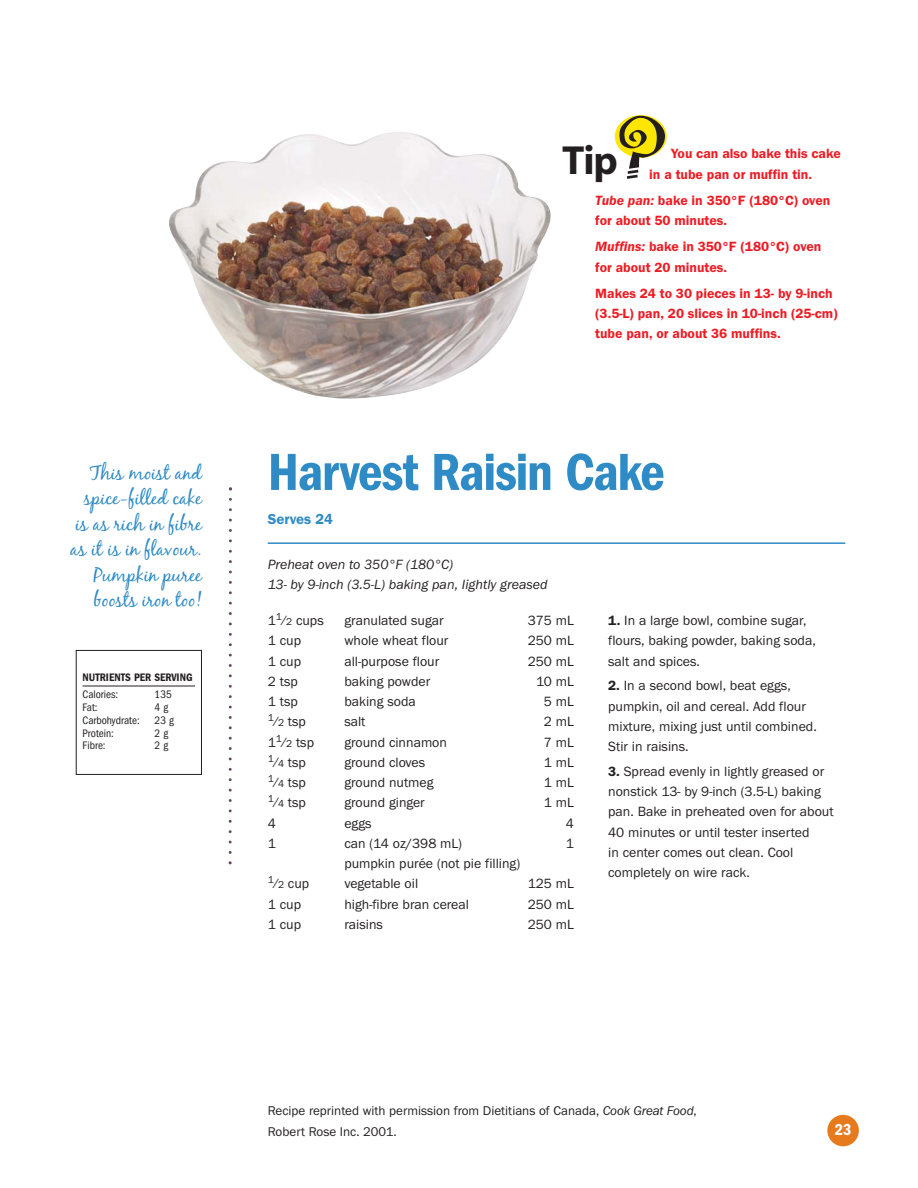
<style>
.page{position:relative;width:918px;height:1188px;background:#fff}
.page>*{position:absolute;margin:0;border:0;box-sizing:border-box;transform-origin:0 0}
.t1{font:600 condensed 54px "Franklin Gothic";letter-spacing:-.025em;color:#2f8bc5}
.t2{font:700 40.8px "Myriad";color:#231f20}
.t3{font:19.5px/25.5px "Black Jack";letter-spacing:-.005em;color:#2f8bc5;text-align:right}
.t4{font:600 condensed 16.5px "Franklin Gothic";color:#fff}
.t5{font:600 15px "Franklin Got ITC";color:#2f8bc5}
.t6{font:13.8px/20.2px "Franklin Got ITC";color:#231f20}
.t7{font:600 13.8px/20.2px "Franklin Got ITC";color:#ed1c24}
.t8{font:italic 13.8px/20.2px "Franklin Got ITC";color:#231f20}
.t9{font:13.2px/20.2px "Franklin Got ITC";color:#231f20}
.t10{font:condensed 11.25px "Franklin Gothic";color:#231f20}
.t11{font:600 condensed 11.25px "Franklin Gothic";color:#231f20}
.s1{font-style:italic}
.s2{font-weight:600}
.s3{font-size:10.35px}
</style>
<div class="page">
<img style="left:169px;top:132px;width:382px;height:267px">
<div style="left:827px;top:1115px;width:32px;height:31px;background:#e67a1d;border-radius:50%"></div>
<hr style="left:268px;top:542px;width:577px;height:2px;background:#2f8bc5">
<svg style="left:229px;top:487px;width:3px;height:377px"></svg>
<div style="left:615px;top:115px;width:52px;height:43px;background:#ffe600;border-radius:50%"></div>
<svg style="left:619px;top:116px;width:46px;height:63px"></svg>
<svg style="left:75px;top:650px;width:127px;height:125px"></svg>
<h3 class="t3" style="left:71px;top:462px;width:133px">This moist and spice-filled cake is as rich in fibre as it is in flavour.<br>Pumpkin puree boosts iron too!</h3>
<p class="t11" style="left:83px;top:674px;width:111px">NUTRIENTS PER SERVING</p>
<p class="t10" style="left:83px;top:691px;width:37px">Calories:</p>
<p class="t10" style="left:155px;top:691px;width:19px">135</p>
<p class="t10" style="left:83px;top:704px;width:17px">Fat:</p>
<p class="t10" style="left:155px;top:704px;width:15px">4 g</p>
<p class="t10" style="left:83px;top:716px;width:59px">Carbohydrate:</p>
<p class="t10" style="left:155px;top:716px;width:21px">23 g</p>
<p class="t10" style="left:83px;top:729px;width:33px">Protein:</p>
<p class="t10" style="left:155px;top:729px;width:15px">2 g</p>
<p class="t10" style="left:83px;top:742px;width:25px">Fibre:</p>
<p class="t10" style="left:155px;top:742px;width:15px">2 g</p>
<h2 class="t2" style="left:562px;top:145px;width:57px">Tip</h2>
<p class="t7" style="left:649px;top:145px;width:193px;text-indent:22px">You can also bake this cake in a tube pan or muffin tin.</p>
<p class="t7" style="left:595px;top:191px;width:237px"><span class="s1">Tube pan:</span> bake in 350°F (180°C) oven for about 50 minutes.</p>
<p class="t7" style="left:595px;top:238px;width:228px"><span class="s1">Muffins:</span> bake in 350°F (180°C) oven for about 20 minutes.</p>
<p class="t7" style="left:595px;top:284px;width:244px">Makes 24 to 30 pieces in 13- by 9-inch (3.5-L) pan, 20 slices in 10-inch (25-cm) tube pan, or about 36 muffins.</p>
<h1 class="t1" style="left:268px;top:454px;width:399px">Harvest Raisin Cake</h1>
<p class="t5" style="left:268px;top:514px;width:67px">Serves 24</p>
<p class="t8" style="left:268px;top:555px;width:281px">Preheat oven to 350°F (180°C)<br>13- by 9-inch (3.5-L) baking pan, Iightly greased</p>
<p class="t6" style="left:608px;top:612px;width:209px"><span class="s2">1.</span> In a large bowl, combine sugar, flours, baking powder, baking soda, salt and spices.</p>
<p class="t6" style="left:608px;top:677px;width:210px"><span class="s2">2.</span> In a second bowl, beat eggs, pumpkin, oil and cereal. Add flour mixture, mixing just until combined.<br>Stir in raisins.</p>
<p class="t6" style="left:608px;top:762px;width:227px"><span class="s2">3.</span> Spread evenly in lightly greased or nonstick 13- by 9-inch (3.5-L) baking pan. Bake in preheated oven for about 40 minutes or until tester inserted<br>in center comes out clean. Cool completely on wire rack.</p>
<p class="t6" style="left:268px;top:612px;width:57px">1<sup>1</sup>⁄<span class="s3">2</span> cups</p>
<p class="t6" style="left:344px;top:612px;width:101px">granulated sugar</p>
<p class="t6" style="left:528px;top:612px;width:48px">375 mL</p>
<p class="t6" style="left:268px;top:632px;width:35px">1 cup</p>
<p class="t6" style="left:344px;top:632px;width:106px">whole wheat flour</p>
<p class="t6" style="left:528px;top:632px;width:48px">250 mL</p>
<p class="t6" style="left:268px;top:652px;width:35px">1 cup</p>
<p class="t6" style="left:344px;top:652px;width:97px">all-purpose flour</p>
<p class="t6" style="left:528px;top:652px;width:48px">250 mL</p>
<p class="t6" style="left:268px;top:672px;width:32px">2 tsp</p>
<p class="t6" style="left:344px;top:672px;width:87px">baking powder</p>
<p class="t6" style="left:536px;top:672px;width:39px">10 mL</p>
<p class="t6" style="left:268px;top:693px;width:32px">1 tsp</p>
<p class="t6" style="left:344px;top:693px;width:73px">baking soda</p>
<p class="t6" style="left:544px;top:693px;width:31px">5 mL</p>
<p class="t6" style="left:268px;top:713px;width:40px"><sup>1</sup>⁄<span class="s3">2</span> tsp</p>
<p class="t6" style="left:344px;top:713px;width:23px">salt</p>
<p class="t6" style="left:544px;top:713px;width:31px">2 mL</p>
<p class="t6" style="left:268px;top:733px;width:48px">1<sup>1</sup>⁄<span class="s3">2</span> tsp</p>
<p class="t6" style="left:344px;top:733px;width:104px">ground cinnamon</p>
<p class="t6" style="left:544px;top:733px;width:31px">7 mL</p>
<p class="t6" style="left:268px;top:753px;width:40px"><sup>1</sup>⁄<span class="s3">4</span> tsp</p>
<p class="t6" style="left:344px;top:753px;width:82px">ground cloves</p>
<p class="t6" style="left:544px;top:753px;width:31px">1 mL</p>
<p class="t6" style="left:268px;top:774px;width:40px"><sup>1</sup>⁄<span class="s3">4</span> tsp</p>
<p class="t6" style="left:344px;top:774px;width:91px">ground nutmeg</p>
<p class="t6" style="left:544px;top:774px;width:31px">1 mL</p>
<p class="t6" style="left:268px;top:794px;width:40px"><sup>1</sup>⁄<span class="s3">4</span> tsp</p>
<p class="t6" style="left:344px;top:794px;width:82px">ground ginger</p>
<p class="t6" style="left:544px;top:794px;width:31px">1 mL</p>
<p class="t6" style="left:268px;top:814px;width:10px">4</p>
<p class="t6" style="left:344px;top:814px;width:29px">eggs</p>
<p class="t6" style="left:566px;top:814px;width:10px">4</p>
<p class="t6" style="left:268px;top:834px;width:10px">1</p>
<p class="t6" style="left:344px;top:834px;width:119px">can (14 oz/398 mL)</p>
<p class="t6" style="left:566px;top:834px;width:10px">1</p>
<p class="t6" style="left:344px;top:855px;width:177px">pumpkin purée (not pie filling)</p>
<p class="t6" style="left:268px;top:875px;width:43px"><sup>1</sup>⁄<span class="s3">2</span> cup</p>
<p class="t6" style="left:344px;top:875px;width:75px">vegetable oil</p>
<p class="t6" style="left:528px;top:875px;width:48px">125 mL</p>
<p class="t6" style="left:268px;top:895px;width:35px">1 cup</p>
<p class="t6" style="left:344px;top:895px;width:126px">high-fibre bran cereal</p>
<p class="t6" style="left:528px;top:895px;width:48px">250 mL</p>
<p class="t6" style="left:268px;top:915px;width:35px">1 cup</p>
<p class="t6" style="left:344px;top:915px;width:40px">raisins</p>
<p class="t6" style="left:528px;top:915px;width:48px">250 mL</p>
<p class="t9" style="left:268px;top:1102px;width:431px">Recipe reprinted with permission from Dietitians of Canada, <span class="s1">Cook Great Food</span>,<br>Robert Rose Inc. 2001.</p>
<p class="t4" style="left:835px;top:1124px;width:18px">23</p>
</div>
